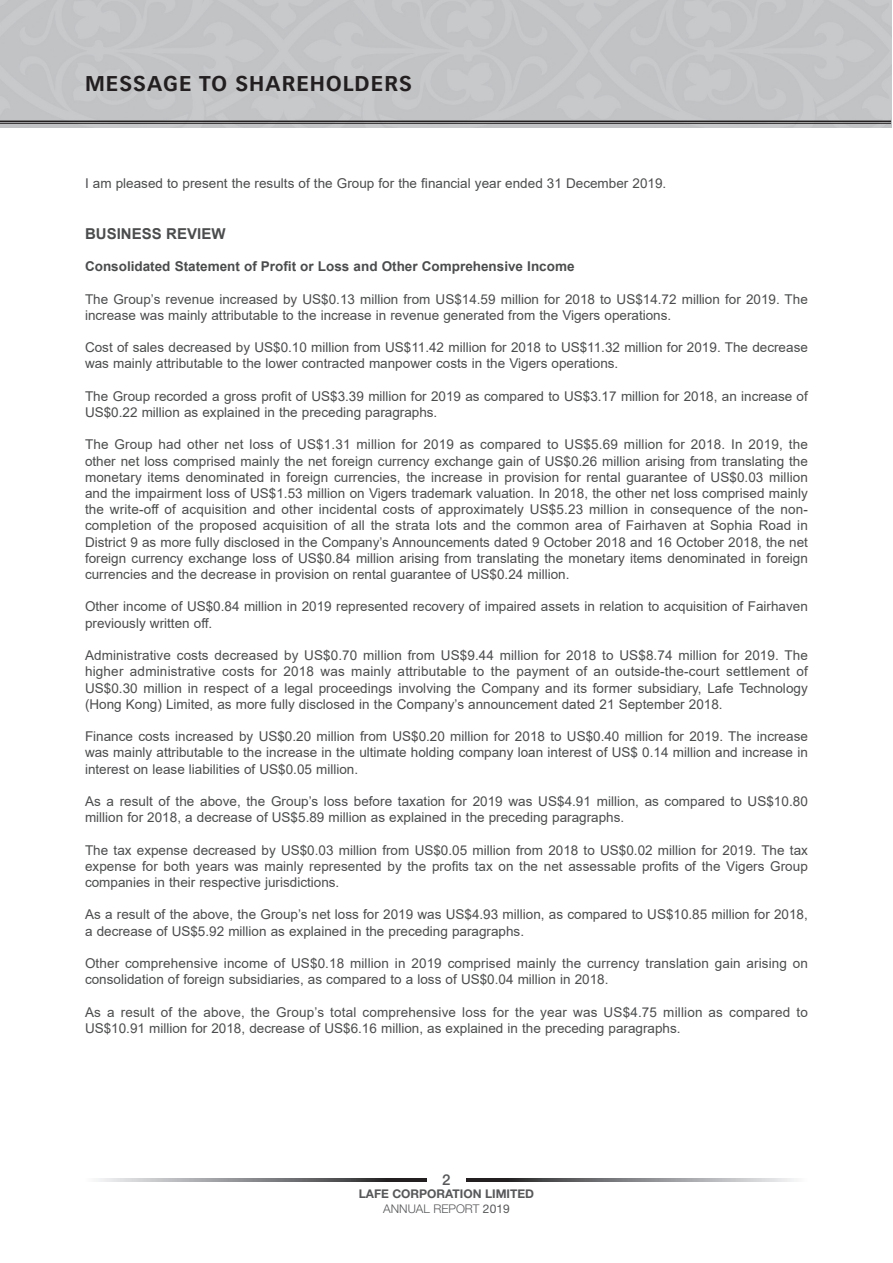
<style>
.page{position:relative;width:893px;height:1263px;background:#fff}
.page>*{position:absolute;margin:0;border:0;box-sizing:border-box;transform-origin:0 0}
.t1{font:700 21px "Vectora LT Std";letter-spacing:.05em;color:#231f20}
.t2{font:700 15px "Arial";color:#4b4c4d}
.t3{font:500 15px "Helvetica Neue LT Std";color:#57585a}
.t4{font:13.5px/16.2px "Arial";color:#4b4c4d}
.t5{font:700 13.5px "Arial";color:#4b4c4d}
.t6{font:700 12px/14.4px "Helvetica Neue LT Std";color:#57585a;text-align:center}
.s1{font-weight:300}
.s2{font-weight:400}
</style>
<div class="page">
<img style="left:97px;top:1178px;width:329px;height:4px">
<img style="left:467px;top:1178px;width:329px;height:4px">
<hr style="left:0;top:123px;width:891px;height:1px;background:#231f20">
<hr style="left:0;top:121px;width:891px;height:1px;background:#231f20">
<h1 class="t1" style="left:85px;top:72px;width:328px">MESSAGE TO SHAREHOLDERS</h1>
<p class="t4" style="left:85px;top:176px;width:583px">I am pleased to present the results of the Group for the financial year ended 31 December 2019.</p>
<p class="t2" style="left:85px;top:225px;width:142px">BUSINESS REVIEW</p>
<p class="t5" style="left:85px;top:259px;width:491px">Consolidated Statement of Profit or Loss and Other Comprehensive Income</p>
<p class="t4" style="left:85px;top:291px;width:724px">The Group’s revenue increased by US$0.13 million from US$14.59 million for 2018 to US$14.72 million for 2019. The increase was mainly attributable to the increase in revenue generated from the Vigers operations.</p>
<p class="t4" style="left:85px;top:339px;width:724px">Cost of sales decreased by US$0.10 million from US$11.42 million for 2018 to US$11.32 million for 2019. The decrease was mainly attributable to the lower contracted manpower costs in the Vigers operations.</p>
<p class="t4" style="left:85px;top:388px;width:724px">The Group recorded a gross profit of US$3.39 million for 2019 as compared to US$3.17 million for 2018, an increase of<br>US$0.22 million as explained in the preceding paragraphs.</p>
<p class="t4" style="left:85px;top:437px;width:724px;text-align:justify">The Group had other net loss of US$1.31 million for 2019 as compared to US$5.69 million for 2018. In 2019, the other net loss comprised mainly the net foreign currency exchange gain of US$0.26 million arising from translating the monetary items denominated in foreign currencies, the increase in provision for rental guarantee of US$0.03 million and the impairment loss of US$1.53 million on Vigers trademark valuation. In 2018, the other net loss comprised mainly the write-off of acquisition and other incidental costs of approximately US$5.23 million in consequence of the non&shy;completion of the proposed acquisition of all the strata lots and the common area of Fairhaven at Sophia Road in District 9 as more fully disclosed in the Company’s Announcements dated 9 October 2018 and 16 October 2018, the net foreign currency exchange loss of US$0.84 million arising from translating the monetary items denominated in foreign currencies and the decrease in provision on rental guarantee of US$0.24 million.</p>
<p class="t4" style="left:85px;top:599px;width:724px">Other income of US$0.84 million in 2019 represented recovery of impaired assets in relation to acquisition of Fairhaven previously written off.</p>
<p class="t4" style="left:85px;top:647px;width:724px;text-align:justify">Administrative costs decreased by US$0.70 million from US$9.44 million for 2018 to US$8.74 million for 2019. The higher administrative costs for 2018 was mainly attributable to the payment of an outside-the-court settlement of US$0.30 million in respect of a legal proceedings involving the Company and its former subsidiary, Lafe Technology (Hong Kong) Limited, as more fully disclosed in the Company’s announcement dated 21 September 2018.</p>
<p class="t4" style="left:85px;top:728px;width:724px;text-align:justify">Finance costs increased by US$0.20 million from US$0.20 million for 2018 to US$0.40 million for 2019. The increase was mainly attributable to the increase in the ultimate holding company loan interest of US$ 0.14 million and increase in interest on lease liabilities of US$0.05 million.</p>
<p class="t4" style="left:85px;top:793px;width:724px">As a result of the above, the Group’s loss before taxation for 2019 was US$4.91 million, as compared to US$10.80 million for 2018, a decrease of US$5.89 million as explained in the preceding paragraphs.</p>
<p class="t4" style="left:85px;top:842px;width:724px;text-align:justify">The tax expense decreased by US$0.03 million from US$0.05 million from 2018 to US$0.02 million for 2019. The tax expense for both years was mainly represented by the profits tax on the net assessable profits of the Vigers Group companies in their respective jurisdictions.</p>
<p class="t4" style="left:85px;top:906px;width:724px">As a result of the above, the Group’s net loss for 2019 was US$4.93 million, as compared to US$10.85 million for 2018, a decrease of US$5.92 million as explained in the preceding paragraphs.</p>
<p class="t4" style="left:85px;top:955px;width:724px">Other comprehensive income of US$0.18 million in 2019 comprised mainly the currency translation gain arising on consolidation of foreign subsidiaries, as compared to a loss of US$0.04 million in 2018.</p>
<p class="t4" style="left:85px;top:1004px;width:724px">As a result of the above, the Group’s total comprehensive loss for the year was US$4.75 million as compared to<br>US$10.91 million for 2018, decrease of US$6.16 million, as explained in the preceding paragraphs.</p>
<p class="t3" style="left:442px;top:1171px;width:10px">2</p>
<p class="t6" style="left:359px;top:1187px;width:177px">LAFE CORPORATION LIMITED<br><span class="s1">ANNUAL REPORT</span> <span class="s2">2019</span></p>
</div>
